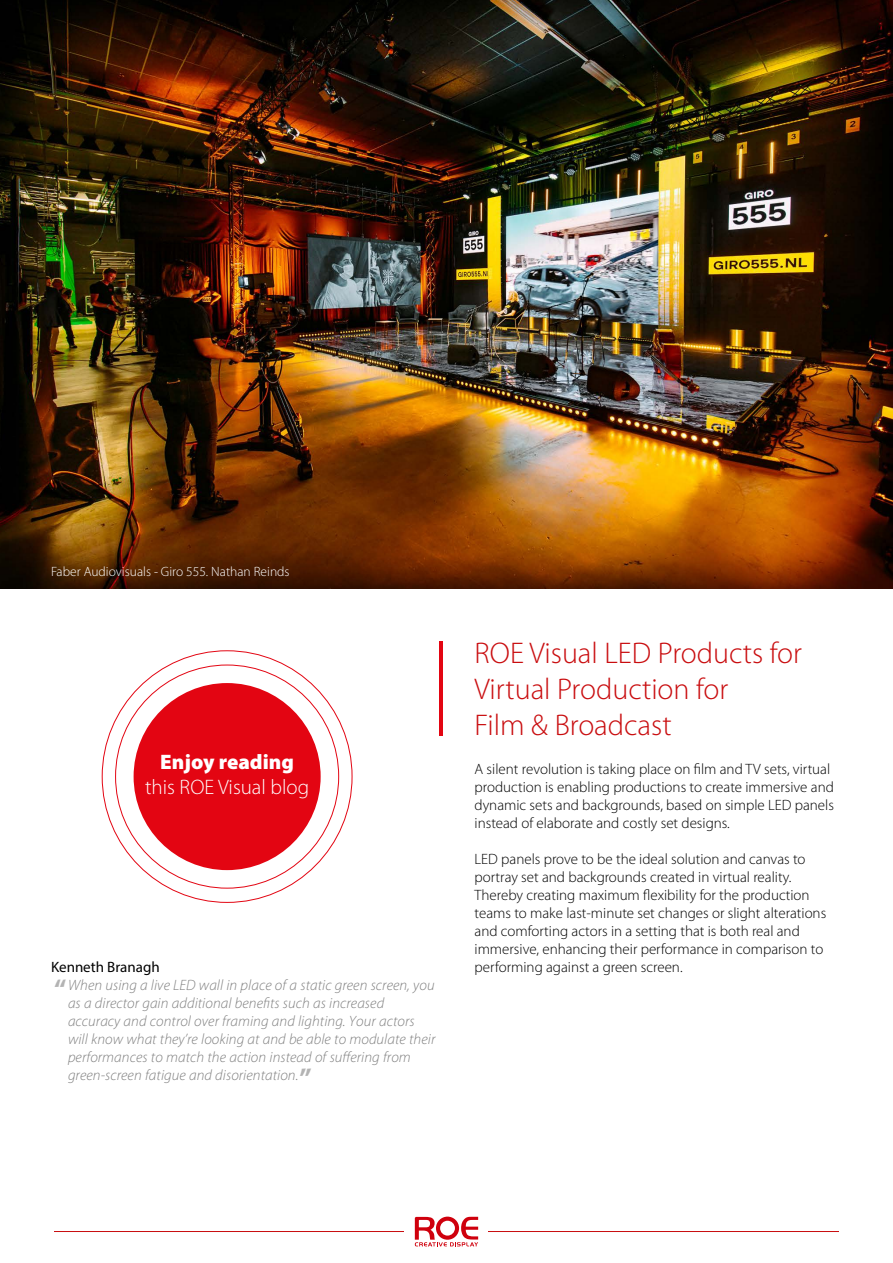
<style>
.page{position:relative;width:893px;height:1263px;background:#fff}
.page>*{position:absolute;margin:0;border:0;box-sizing:border-box;transform-origin:0 0}
.t1{font:300 30px/36px "Myriad Pro";color:#c90d0f}
.t2{font:700 27px "Myriad Pro";color:#b3b3b3}
.t3{font:300 21px "Myriad Pro";color:#fff}
.t4{font:900 21px "Myriad Pro";color:#fff}
.t5{font:300 15px/18px "Myriad Pro";color:#000}
.t6{font:italic 300 15px/18px "Myriad Pro";letter-spacing:.005em;color:#808080}
.t7{font:15px "Myriad Pro";color:#000}
.t8{font:300 13.5px "Myriad Pro";color:#fff}
</style>
<div class="page">
<hr style="left:54px;top:1231px;width:785px;height:1px;background:#c90d0f">
<div style="left:405px;top:1212px;width:83px;height:39px;background:#fff"></div>
<svg style="left:415px;top:1216px;width:63px;height:30px"></svg>
<img style="left:0;top:0;width:893px;height:589px">
<div style="left:134px;top:683px;width:187px;height:187px;background:#e30512;border-radius:50%"></div>
<hr style="left:440px;top:641px;width:3px;height:95px;background:#e30512">
<p class="t8" style="left:51px;top:564px;width:240px">Faber Audiovisuals - Giro 555. Nathan Reinds</p>
<h3 class="t4" style="left:160px;top:749px;width:135px">Enjoy reading</h3>
<h3 class="t3" style="left:145px;top:775px;width:166px">this ROE Visual blog</h3>
<h1 class="t1" style="left:475px;top:635px;width:329px">ROE Visual LED Products for<br>Virtual Production for<br>Film &amp; Broadcast</h1>
<p class="t5" style="left:475px;top:760px;width:361px">A silent revolution is taking place on film and TV sets, virtual production is enabling productions to create immersive and dynamic sets and backgrounds, based on simple LED panels instead of elaborate and costly set designs.</p>
<p class="t5" style="left:475px;top:850px;width:353px">LED panels prove to be the ideal solution and canvas to portray set and backgrounds created in virtual reality.<br>Thereby creating maximum flexibility for the production teams to make last-minute set changes or slight alterations and comforting actors in a setting that is both real and immersive, enhancing their performance in comparison to</p>
<p class="t7" style="left:51px;top:958px;width:110px">Kenneth Branagh</p>
<p class="t5" style="left:475px;top:958px;width:210px">performing against a green screen.</p>
<p class="t6" style="left:68px;top:977px;width:369px">When using a live LED wall in place of a static green screen, you as a director gain additional benefits such as increased accuracy and control over framing and lighting. Your actors will know what they’re looking at and be able to modulate their performances to match the action instead of suffering from green-screen fatigue and disorientation.</p>
<h2 class="t2" style="left:54px;top:971px;width:14px">“</h2>
<h2 class="t2" style="left:299px;top:1060px;width:14px">”</h2>
</div>
